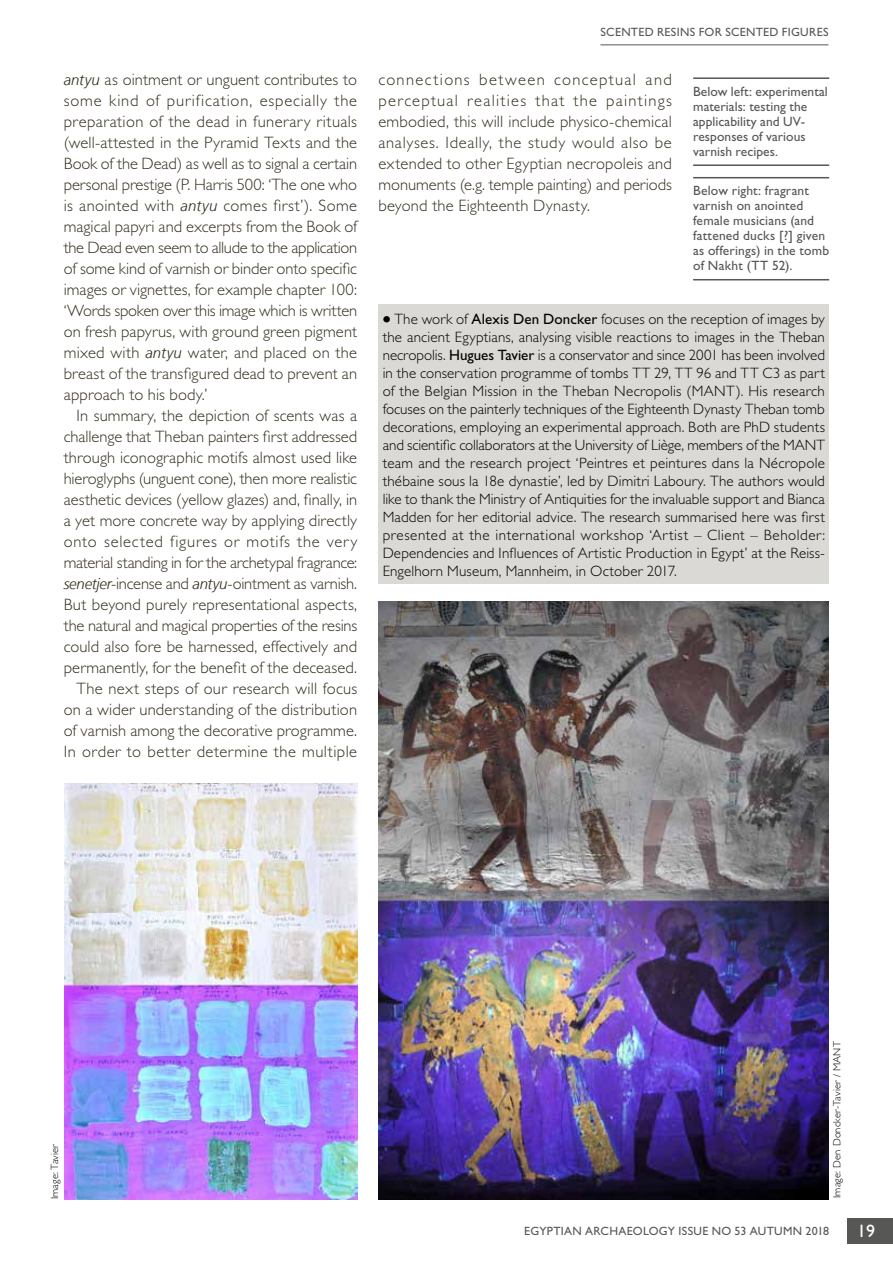
<style>
.page{position:relative;width:893px;height:1263px;background:#fff}
.page>*{position:absolute;margin:0;border:0;box-sizing:border-box;transform-origin:0 0}
.t1{font:18px "Gill Sans Std";color:#fff}
.t2{font:300 16.5px/21px "Gill Sans Std";letter-spacing:.005em;color:#342e1f;text-align:justify}
.t3{font:300 15px/18px "Gill Sans Std";letter-spacing:.01em;color:#000;text-align:justify}
.t4{font:13.5px/15px "Gill Sans Std";letter-spacing:.01em;color:#575756}
.t5{font:12px "Gill Sans Std";letter-spacing:.025em;color:#575756}
.t6{font:300 10.5px "Gill Sans Std";letter-spacing:.02em;color:#000}
.s1{font-family:"Frutiger";font-style:italic;font-size:15px}
.s2{font-family:"Gill Sans";font-weight:700;font-size:22.5px}
.s3{font-weight:400}
</style>
<div class="page">
<div style="left:847px;top:1218px;width:46px;height:26px;background:#575756"></div>
<img style="left:64px;top:784px;width:294px;height:415px">
<hr style="left:693px;top:77px;width:136px;height:2px;background:#575756">
<hr style="left:693px;top:164px;width:136px;height:2px;background:#575756">
<div style="left:378px;top:304px;width:451px;height:280px;background:#dbd9d6"></div>
<hr style="left:600px;top:44px;width:228px;height:1px;background:#575756">
<img style="left:379px;top:601px;width:450px;height:598px">
<hr style="left:693px;top:177px;width:136px;height:1px;background:#575756">
<hr style="left:693px;top:279px;width:136px;height:1px;background:#575756">
<p class="t2" style="left:64px;top:69px;width:295px"><span class="s1">antyu</span> as ointment or unguent contributes to some kind of purification, especially the preparation of the dead in funerary rituals (well-attested in the Pyramid Texts and the Book of the Dead) as well as to signal a certain personal prestige (P. Harris 500: ‘The one who is anointed with <span class="s1">antyu</span> comes first’). Some magical papyri and excerpts from the Book of the Dead even seem to allude to the application of some kind of varnish or binder onto specific images or vignettes, for example chapter 100: ‘Words spoken over this image which is written on fresh papyrus, with ground green pigment mixed with <span class="s1">antyu</span> water, and placed on the breast of the transfigured dead to prevent an approach to his body.’</p>
<p class="t2" style="left:64px;top:405px;width:295px;text-align:right">In summary, the depiction of scents was a challenge that Theban painters first addressed through iconographic motifs almost used like hieroglyphs (unguent cone), then more realistic aesthetic devices (yellow glazes) and, finally, in a yet more concrete way by applying directly onto selected figures or motifs the very material standing in for the archetypal fragrance: <span class="s1">senetjer</span>-incense and <span class="s1">antyu</span>-ointment as varnish.<br>But beyond purely representational aspects, the natural and magical properties of the resins could also fore be harnessed, effectively and permanently, for the benefit of the deceased.<br>The next steps of our research will focus on a wider understanding of the distribution of varnish among the decorative programme.<br>In order to better determine the multiple</p>
<p class="t5" style="left:600px;top:25px;width:229px">SCENTED RESINS FOR SCENTED FIGURES</p>
<p class="t2" style="left:378px;top:69px;width:295px">connections between conceptual and perceptual realities that the paintings embodied, this will include physico-chemical analyses. Ideally, the study would also be extended to other Egyptian necropoleis and monuments (e.g. temple painting) and periods beyond the Eighteenth Dynasty.</p>
<p class="t4" style="left:693px;top:84px;width:136px">Below left: experimental materials: testing the applicability and UV&shy;responses of various varnish recipes.</p>
<p class="t4" style="left:693px;top:183px;width:138px">Below right: fragrant varnish on anointed female musicians (and fattened ducks [?] given as offerings) in the tomb of Nakht (TT 52).</p>
<p class="t3" style="left:383px;top:310px;width:444px"><span class="s2">•</span> The work of <span class="s3">Alexis Den Doncker</span> focuses on the reception of images by the ancient Egyptians, analysing visible reactions to images in the Theban necropolis. <span class="s3">Hugues Tavier</span> is a conservator and since 2001 has been involved in the conservation programme of tombs TT 29, TT 96 and TT C3 as part of the Belgian Mission in the Theban Necropolis (MANT). His research focuses on the painterly techniques of the Eighteenth Dynasty Theban tomb decorations, employing an experimental approach. Both are PhD students and scientific collaborators at the University of Liège, members of the MANT team and the research project ‘Peintres et peintures dans la Nécropole thébaine sous la 18e dynastie’, led by Dimitri Laboury. The authors would like to thank the Ministry of Antiquities for the invaluable support and Bianca Madden for her editorial advice. The research summarised here was first presented at the international workshop ‘Artist – Client – Beholder:<br>Dependencies and Influences of Artistic Production in Egypt’ at the Reiss-Engelhorn Museum, Mannheim, in October 2017.</p>
<p class="t6" style="left:49px;top:1199px;width:57px;rotate:-90deg">Image: Tavier</p>
<p class="t6" style="left:831px;top:1198px;width:158px;rotate:-90deg">Image: Den Doncker-Tavier / MANT</p>
<p class="t5" style="left:524px;top:1224px;width:306px">EGYPTIAN ARCHAEOLOGY ISSUE NO 53 AUTUMN 2018</p>
<p class="t1" style="left:857px;top:1221px;width:19px">19</p>
</div>
